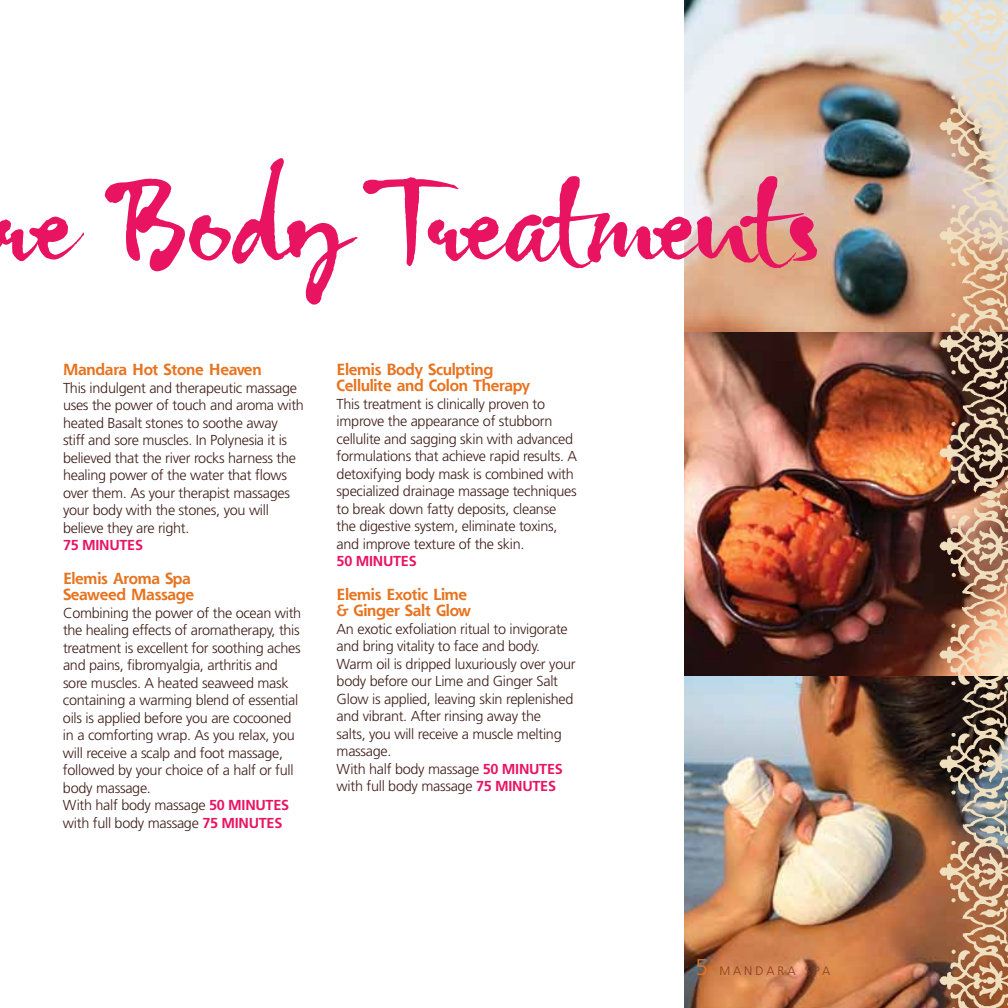
<style>
.page{position:relative;width:1008px;height:1008px;background:#fff}
.page>*{position:absolute;margin:0;border:0;box-sizing:border-box;transform-origin:0 0}
.t1{font:143.5px "Gizmo";letter-spacing:-.01em;color:#e81462}
.t2{font:700 15.75px/16.3px "Shannon";letter-spacing:-.02em;color:#e7731f}
.t3{font:300 14.35px/17.5px "Frutiger";letter-spacing:-.02em;color:#3f1e19}
.t4{font:700 14.35px "Frutiger";letter-spacing:-.02em;color:#e81462}
.t5{font:300 12.25px "Frutiger";color:#8a3f1e}
.s1{font-weight:700;color:#e81462}
.s2{font-size:22.75px;color:#e7731f}
</style>
<div class="page">
<img style="left:684px;top:0;width:248px;height:1008px">
<img style="left:932px;top:0;width:76px;height:494px">
<img style="left:932px;top:494px;width:76px;height:514px">
<h1 class="t1" style="left:-10px;top:142px;width:832px">re Body Treatments</h1>
<p class="t2" style="left:63px;top:361px;width:200px">Mandara Hot Stone Heaven</p>
<p class="t3" style="left:63px;top:379px;width:242px">This indulgent and therapeutic massage uses the power of touch and aroma with heated Basalt stones to soothe away<br>stiff and sore muscles. In Polynesia it is believed that the river rocks harness the healing power of the water that flows over them. As your therapist massages your body with the stones, you will believe they are right.</p>
<p class="t4" style="left:63px;top:537px;width:82px">75 MINUTES</p>
<p class="t2" style="left:63px;top:570px;width:133px">Elemis Aroma Spa<br>Seaweed Massage</p>
<p class="t3" style="left:63px;top:604px;width:240px">Combining the power of the ocean with the healing effects of aromatherapy, this treatment is excellent for soothing aches and pains, fibromyalgia, arthritis and sore muscles. A heated seaweed mask containing a warming blend of essential oils is applied before you are cocooned in a comforting wrap. As you relax, you will receive a scalp and foot massage, followed by your choice of a half or full body massage.<br>With half body massage <span class="s1">50 MINUTES </span>with full body massage <span class="s1">75 MINUTES</span></p>
<p class="t2" style="left:337px;top:361px;width:195px">Elemis Body Sculpting<br>Cellulite and Colon Therapy</p>
<p class="t3" style="left:337px;top:395px;width:242px">This treatment is clinically proven to improve the appearance of stubborn cellulite and sagging skin with advanced formulations that achieve rapid results. A detoxifying body mask is combined with specialized drainage massage techniques to break down fatty deposits, cleanse the digestive system, eliminate toxins, and improve texture of the skin.</p>
<p class="t4" style="left:337px;top:553px;width:82px">50 MINUTES</p>
<p class="t2" style="left:337px;top:586px;width:136px">Elemis Exotic Lime &amp; Ginger Salt Glow</p>
<p class="t3" style="left:337px;top:620px;width:240px">An exotic exfoliation ritual to invigorate and bring vitality to face and body.<br>Warm oil is dripped luxuriously over your body before our Lime and Ginger Salt Glow is applied, leaving skin replenished and vibrant. After rinsing away the<br>salts, you will receive a muscle melting massage.<br>With half body massage <span class="s1">50 MINUTES </span>with full body massage <span class="s1">75 MINUTES</span></p>
<p class="t5" style="left:695px;top:964px;width:136px"><span class="s2">5</span> Mandara Spa</p>
</div>
